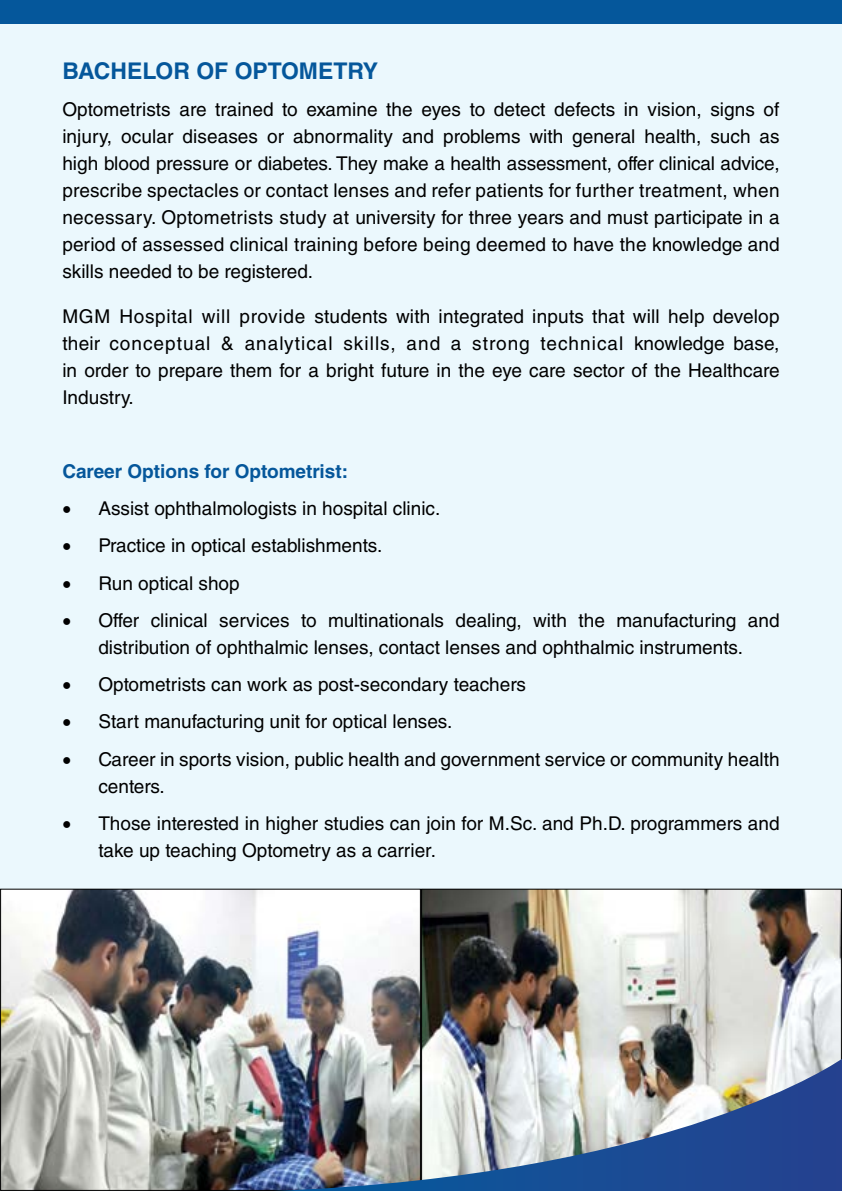
<style>
.page{position:relative;width:842px;height:1191px;background:#ebf8fd}
.page>*{position:absolute;margin:0;border:0;box-sizing:border-box;transform-origin:0 0}
.t1{font:700 23px "Helvetica LT Std";color:#05579b}
.t2{font:19px/27px "Helvetica LT Std";color:#000;text-align:justify}
.t3{font:700 19px "Helvetica LT Std";color:#05579b}
</style>
<div class="page">
<img style="left:2px;top:890px;width:417px;height:298px">
<img style="left:423px;top:890px;width:417px;height:168px">
<img style="left:272px;top:1058px;width:570px;height:133px">
<div style="left:0;top:0;width:842px;height:24px;background:#05579b"></div>
<p class="t1" style="left:62px;top:57px;width:317px">Bachelor of Optom etry</p>
<p class="t2" style="left:62px;top:96px;width:719px">Optometrists are trained to examine the eyes to detect defects in vision, signs of injury, ocular diseases or abnormality and problems with general health, such as high blood pressure or diabetes. They make a health assessment, offer clinical advice, prescribe spectacles or contact lenses and refer patients for further treatment, when necessary. Optometrists study at university for three years and must participate in a period of assessed clinical training before being deemed to have the knowledge and skills needed to be registered.</p>
<p class="t2" style="left:62px;top:302px;width:719px">MGM Hospital will provide students with integrated inputs that will help develop their conceptual &amp; analytical skills, and a strong technical knowledge base, in order to prepare them for a bright future in the eye care sector of the Healthcare Industry.</p>
<p class="t3" style="left:62px;top:460px;width:287px">Career Options for Optometrist:</p>
<p class="t2" style="left:62px;top:495px;width:379px">• Assist ophthalmologists in hospital clinic.</p>
<p class="t2" style="left:62px;top:532px;width:322px">• Practice in optical establishments.</p>
<p class="t2" style="left:62px;top:569px;width:179px">• Run optical shop</p>
<p class="t2" style="left:62px;top:606px;width:719px;text-align:center">• Offer clinical services to multinationals dealing, with the manufacturing and distribution of ophthalmic lenses, contact lenses and ophthalmic instruments.</p>
<p class="t2" style="left:62px;top:671px;width:465px">• Optometrists can work as post-secondary teachers</p>
<p class="t2" style="left:62px;top:708px;width:392px">• Start manufacturing unit for optical lenses.</p>
<p class="t2" style="left:98px;top:745px;width:683px;text-indent:-36px">• Career in sports vision, public health and government service or community health centers.</p>
<p class="t2" style="left:98px;top:809px;width:683px;text-indent:-36px">• Those interested in higher studies can join for M.Sc. and Ph.D. programmers and take up teaching Optometry as a carrier.</p>
</div>
